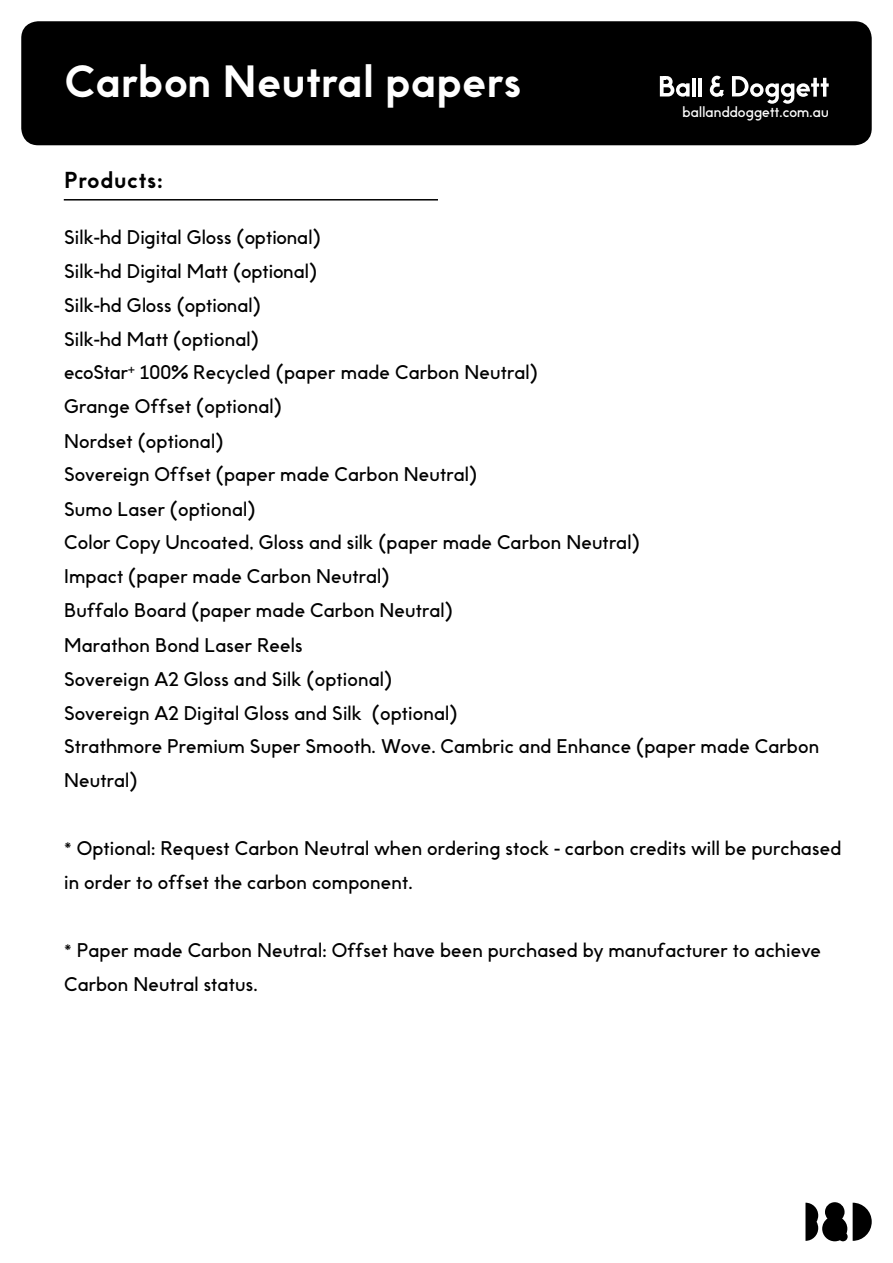
<style>
.page{position:relative;width:893px;height:1263px;background:#fff}
.page>*{position:absolute;margin:0;border:0;box-sizing:border-box;transform-origin:0 0}
.t1{font:700 41.1px "Futwora Pro";letter-spacing:-.03em;color:#fff}
.t2{font:700 21px "Futwora Pro";color:#000}
.t3{font:18px/34px "Futwora Pro";letter-spacing:-.03em;color:#000}
.t4{font:13.5px "Futwora Pro";letter-spacing:-.03em;color:#fff}
</style>
<div class="page">
<hr style="left:64px;top:199px;width:374px;height:2px;background:#000">
<div style="left:21px;top:21px;width:851px;height:124px;background:#000;border-radius:17px"></div>
<hr style="left:692px;top:78px;width:4px;height:18px;background:#fff">
<hr style="left:698px;top:78px;width:4px;height:18px;background:#fff">
<svg style="left:732px;top:76px;width:97px;height:28px"></svg>
<svg style="left:710px;top:76px;width:14px;height:21px"></svg>
<svg style="left:660px;top:76px;width:30px;height:21px"></svg>
<svg style="left:805px;top:1202px;width:67px;height:39px"></svg>
<h1 class="t1" style="left:64px;top:51px;width:460px">Carbon Neutral papers</h1>
<p class="t2" style="left:64px;top:165px;width:101px">Products:</p>
<p class="t4" style="left:682px;top:102px;width:149px">ballanddoggett.com.au</p>
<p class="t3" style="left:64px;top:220px;width:476px">Silk-hd Digital Gloss (optional)<br>Silk-hd Digital Matt (optional)<br>Silk-hd Gloss (optional)<br>Silk-hd Matt (optional)<br>ecoStar<sup>+</sup> 100% Recycled (paper made Carbon Neutral)<br>Grange Offset (optional)<br>Nordset (optional)</p>
<p class="t3" style="left:64px;top:456px;width:415px;line-height:34.8px">Sovereign Offset (paper made Carbon Neutral)<br>Sumo Laser (optional)</p>
<p class="t3" style="left:64px;top:525px;width:757px">Color Copy Uncoated, Gloss and silk (paper made Carbon Neutral)<br>Impact (paper made Carbon Neutral)<br>Buffalo Board (paper made Carbon Neutral)<br>Marathon Bond Laser Reels<br>Sovereign A2 Gloss and Silk (optional)<br>Sovereign A2 Digital Gloss and Silk (optional)<br>Strathmore Premium Super Smooth. Wove. Cambric and Enhance (paper made Carbon Neutral)</p>
<p class="t3" style="left:64px;top:830px;width:779px">* Optional: Request Carbon Neutral when ordering stock - carbon credits will be purchased in order to offset the carbon component.</p>
<p class="t3" style="left:64px;top:932px;width:759px">* Paper made Carbon Neutral: Offset have been purchased by manufacturer to achieve<br>Carbon Neutral status.</p>
</div>
